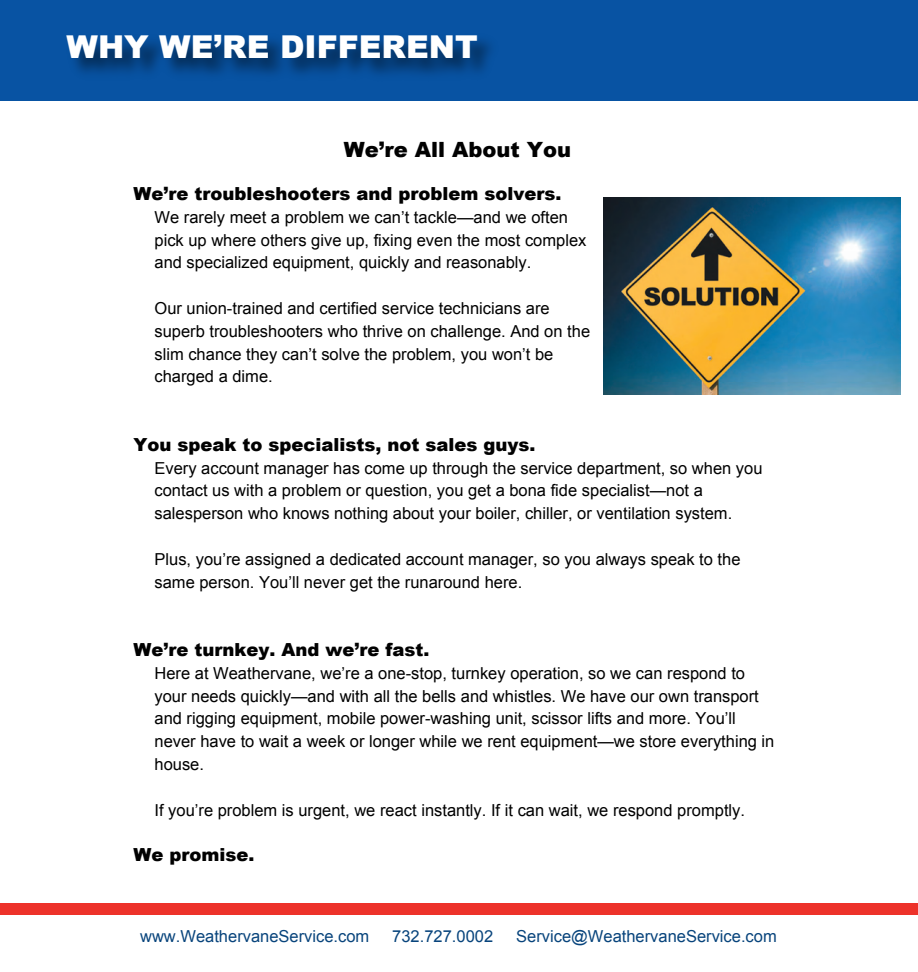
<style>
.page{position:relative;width:918px;height:972px;background:#fff}
.page>*{position:absolute;margin:0;border:0;box-sizing:border-box;transform-origin:0 0}
.t1{font:900 31.5px "Arial";color:#fff}
.t2{font:900 21px "Arial";color:#010101}
.t3{font:900 18px "Arial";color:#010101}
.t4{font:16.5px/22.8px "Arial";color:#010101}
.t5{font:16.5px "Arial";color:#08447c}
</style>
<div class="page">
<div style="left:0;top:0;width:918px;height:101px;background:#0853a3"></div>
<img style="left:604px;top:198px;width:297px;height:197px">
<div style="left:0;top:904px;width:918px;height:11px;background:#ed322a"></div>
<h1 class="t1" style="left:67px;top:24px;width:413px">WHY WE’RE DIFFERENT</h1>
<p class="t2" style="left:344px;top:135px;width:229px">We’re All About You</p>
<p class="t3" style="left:134px;top:181px;width:430px">We’re troubleshooters and problem solvers.</p>
<p class="t4" style="left:155px;top:206px;width:433px">We rarely meet a problem we can’t tackle—and we often pick up where others give up, fixing even the most complex and specialized equipment, quickly and reasonably.</p>
<p class="t4" style="left:155px;top:297px;width:437px">Our union-trained and certified service technicians are superb troubleshooters who thrive on challenge. And on the slim chance they can’t solve the problem, you won’t be charged a dime.</p>
<p class="t3" style="left:134px;top:431px;width:403px">You speak to specialists, not sales guys.</p>
<p class="t4" style="left:155px;top:457px;width:610px">Every account manager has come up through the service department, so when you contact us with a problem or question, you get a bona fide specialist—not a salesperson who knows nothing about your boiler, chiller, or ventilation system.</p>
<p class="t4" style="left:155px;top:548px;width:588px">Plus, you’re assigned a dedicated account manager, so you always speak to the same person. You’ll never get the runaround here.</p>
<p class="t3" style="left:134px;top:637px;width:297px">We’re turnkey. And we’re fast.</p>
<p class="t4" style="left:155px;top:662px;width:621px">Here at Weathervane, we’re a one-stop, turnkey operation, so we can respond to your needs quickly—and with all the bells and whistles. We have our own transport and rigging equipment, mobile power-washing unit, scissor lifts and more. You’ll never have to wait a week or longer while we rent equipment—we store everything in house.</p>
<p class="t4" style="left:155px;top:799px;width:592px">If you’re problem is urgent, we react instantly. If it can wait, we respond promptly.</p>
<p class="t3" style="left:134px;top:842px;width:122px">We promise.</p>
<p class="t5" style="left:140px;top:925px;width:231px">www.WeathervaneService.com</p>
<p class="t5" style="left:392px;top:925px;width:102px">732.727.0002</p>
<p class="t5" style="left:516px;top:925px;width:262px">Service@WeathervaneService.com</p>
</div>
